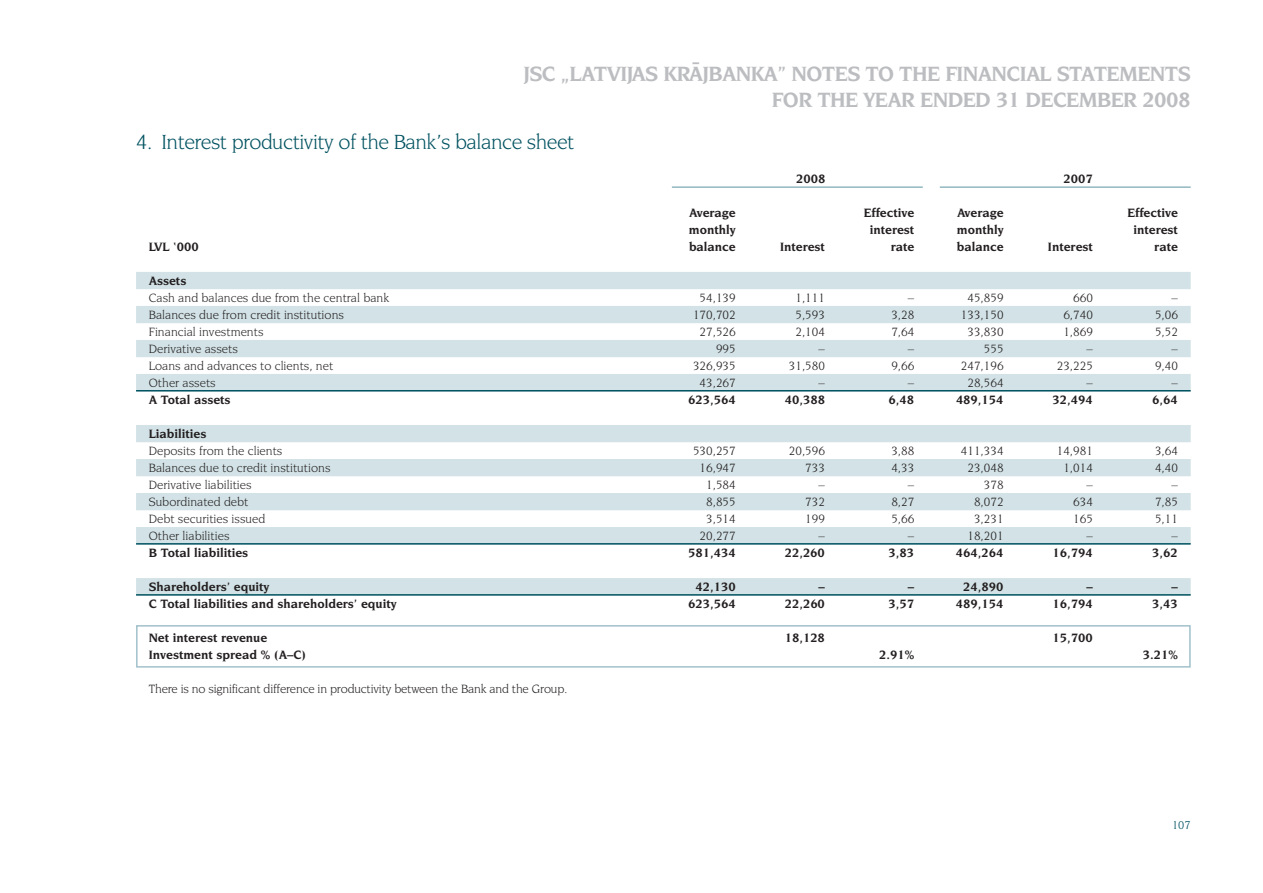
<style>
.page{position:relative;width:1263px;height:893px;background:#fff}
.page>*{position:absolute;margin:0;border:0;box-sizing:border-box;transform-origin:0 0}
.t1{font:700 21.75px/26.1px "Novarese IT Cby TL";letter-spacing:-.025em;color:#bcbdc0;text-align:right}
.t2{font:21.75px "Novarese IT Cby TL";letter-spacing:-.025em;color:#005260}
.t3{font:12.75px "Novarese IT Cby TL";color:#231f20}
.t4{font:12.75px "Novarese IT Cby TL Bold TT";color:#231f20}
.t5{font:12px "Novarese IT Cby TL";color:#005260}
</style>
<div class="page">
<div style="left:136px;top:272px;width:1055px;height:17px;background:#d2e2e6"></div>
<div style="left:136px;top:306px;width:1055px;height:17px;background:#d2e2e6"></div>
<div style="left:136px;top:340px;width:1055px;height:17px;background:#d2e2e6"></div>
<div style="left:136px;top:374px;width:1055px;height:17px;background:#d2e2e6"></div>
<hr style="left:136px;top:390px;width:1055px;height:1px;background:#005260">
<div style="left:136px;top:425px;width:1055px;height:17px;background:#d2e2e6"></div>
<div style="left:136px;top:459px;width:1055px;height:17px;background:#d2e2e6"></div>
<div style="left:136px;top:493px;width:1055px;height:17px;background:#d2e2e6"></div>
<div style="left:136px;top:527px;width:1055px;height:17px;background:#d2e2e6"></div>
<hr style="left:136px;top:543px;width:1055px;height:2px;background:#005260">
<div style="left:136px;top:578px;width:1055px;height:17px;background:#d2e2e6"></div>
<hr style="left:136px;top:594px;width:1055px;height:2px;background:#005260">
<div style="left:136px;top:625px;width:1055px;height:43px;border:2px solid #a2c1cb"></div>
<hr style="left:672px;top:187px;width:251px;height:1px;background:#5a95a2">
<hr style="left:940px;top:187px;width:251px;height:1px;background:#5a95a2">
<h1 class="t1" style="left:523px;top:60px;width:669px">JSC „LATVIJAS KRĀJBANKA” NOTES TO THE FINANCIAL STATEMENTS<br>FOR THE YEAR ENDED 31 DECEMBER 2008</h1>
<h1 class="t2" style="left:136px;top:129px;width:440px">4. Interest productivity of the Bank’s balance sheet</h1>
<p class="t4" style="left:796px;top:171px;width:31px">2008</p>
<p class="t4" style="left:1063px;top:171px;width:31px">2007</p>
<p class="t4" style="left:689px;top:205px;width:48px">Average</p>
<p class="t4" style="left:864px;top:205px;width:52px">Effective</p>
<p class="t4" style="left:957px;top:205px;width:48px">Average</p>
<p class="t4" style="left:1127px;top:205px;width:52px">Effective</p>
<p class="t4" style="left:689px;top:222px;width:48px">monthly</p>
<p class="t4" style="left:870px;top:222px;width:46px">interest</p>
<p class="t4" style="left:957px;top:222px;width:48px">monthly</p>
<p class="t4" style="left:1133px;top:222px;width:46px">interest</p>
<p class="t4" style="left:149px;top:239px;width:51px">LVL ‘000</p>
<p class="t4" style="left:689px;top:239px;width:48px">balance</p>
<p class="t4" style="left:780px;top:239px;width:46px">Interest</p>
<p class="t4" style="left:891px;top:239px;width:25px">rate</p>
<p class="t4" style="left:957px;top:239px;width:48px">balance</p>
<p class="t4" style="left:1048px;top:239px;width:46px">Interest</p>
<p class="t4" style="left:1154px;top:239px;width:25px">rate</p>
<p class="t4" style="left:149px;top:273px;width:39px">Assets</p>
<p class="t3" style="left:149px;top:290px;width:242px">Cash and balances due from the central bank</p>
<p class="t3" style="left:700px;top:290px;width:38px">54,139</p>
<p class="t3" style="left:795px;top:290px;width:31px">1,111</p>
<p class="t3" style="left:908px;top:290px;width:8px">–</p>
<p class="t3" style="left:967px;top:290px;width:38px">45,859</p>
<p class="t3" style="left:1073px;top:290px;width:21px">660</p>
<p class="t3" style="left:1171px;top:290px;width:8px">–</p>
<p class="t3" style="left:149px;top:307px;width:197px">Balances due from credit institutions</p>
<p class="t3" style="left:693px;top:307px;width:44px">170,702</p>
<p class="t3" style="left:795px;top:307px;width:31px">5,593</p>
<p class="t3" style="left:891px;top:307px;width:24px">3,28</p>
<p class="t3" style="left:961px;top:307px;width:44px">133,150</p>
<p class="t3" style="left:1063px;top:307px;width:31px">6,740</p>
<p class="t3" style="left:1155px;top:307px;width:24px">5,06</p>
<p class="t3" style="left:149px;top:324px;width:116px">Financial investments</p>
<p class="t3" style="left:700px;top:324px;width:38px">27,526</p>
<p class="t3" style="left:795px;top:324px;width:31px">2,104</p>
<p class="t3" style="left:891px;top:324px;width:24px">7,64</p>
<p class="t3" style="left:967px;top:324px;width:38px">33,830</p>
<p class="t3" style="left:1063px;top:324px;width:31px">1,869</p>
<p class="t3" style="left:1155px;top:324px;width:24px">5,52</p>
<p class="t3" style="left:149px;top:341px;width:91px">Derivative assets</p>
<p class="t3" style="left:716px;top:341px;width:21px">995</p>
<p class="t3" style="left:819px;top:341px;width:8px">–</p>
<p class="t3" style="left:908px;top:341px;width:8px">–</p>
<p class="t3" style="left:984px;top:341px;width:21px">555</p>
<p class="t3" style="left:1086px;top:341px;width:8px">–</p>
<p class="t3" style="left:1171px;top:341px;width:8px">–</p>
<p class="t3" style="left:149px;top:358px;width:186px">Loans and advances to clients, net</p>
<p class="t3" style="left:693px;top:358px;width:44px">326,935</p>
<p class="t3" style="left:789px;top:358px;width:38px">31,580</p>
<p class="t3" style="left:891px;top:358px;width:24px">9,66</p>
<p class="t3" style="left:961px;top:358px;width:44px">247,196</p>
<p class="t3" style="left:1057px;top:358px;width:38px">23,225</p>
<p class="t3" style="left:1155px;top:358px;width:24px">9,40</p>
<p class="t3" style="left:149px;top:375px;width:68px">Other assets</p>
<p class="t3" style="left:700px;top:375px;width:38px">43,267</p>
<p class="t3" style="left:819px;top:375px;width:8px">–</p>
<p class="t3" style="left:908px;top:375px;width:8px">–</p>
<p class="t3" style="left:967px;top:375px;width:38px">28,564</p>
<p class="t3" style="left:1086px;top:375px;width:8px">–</p>
<p class="t3" style="left:1171px;top:375px;width:8px">–</p>
<p class="t4" style="left:149px;top:392px;width:83px">A Total assets</p>
<p class="t4" style="left:688px;top:392px;width:49px">623,564</p>
<p class="t4" style="left:785px;top:392px;width:42px">40,388</p>
<p class="t4" style="left:889px;top:392px;width:27px">6,48</p>
<p class="t4" style="left:956px;top:392px;width:49px">489,154</p>
<p class="t4" style="left:1052px;top:392px;width:42px">32,494</p>
<p class="t4" style="left:1152px;top:392px;width:27px">6,64</p>
<p class="t4" style="left:149px;top:426px;width:59px">Liabilities</p>
<p class="t3" style="left:149px;top:443px;width:135px">Deposits from the clients</p>
<p class="t3" style="left:693px;top:443px;width:44px">530,257</p>
<p class="t3" style="left:789px;top:443px;width:38px">20,596</p>
<p class="t3" style="left:891px;top:443px;width:24px">3,88</p>
<p class="t3" style="left:961px;top:443px;width:44px">411,334</p>
<p class="t3" style="left:1057px;top:443px;width:38px">14,981</p>
<p class="t3" style="left:1155px;top:443px;width:24px">3,64</p>
<p class="t3" style="left:149px;top:460px;width:183px">Balances due to credit institutions</p>
<p class="t3" style="left:700px;top:460px;width:38px">16,947</p>
<p class="t3" style="left:805px;top:460px;width:21px">733</p>
<p class="t3" style="left:891px;top:460px;width:24px">4,33</p>
<p class="t3" style="left:967px;top:460px;width:38px">23,048</p>
<p class="t3" style="left:1063px;top:460px;width:31px">1,014</p>
<p class="t3" style="left:1155px;top:460px;width:24px">4,40</p>
<p class="t3" style="left:149px;top:477px;width:104px">Derivative liabilities</p>
<p class="t3" style="left:706px;top:477px;width:31px">1,584</p>
<p class="t3" style="left:819px;top:477px;width:8px">–</p>
<p class="t3" style="left:908px;top:477px;width:8px">–</p>
<p class="t3" style="left:984px;top:477px;width:21px">378</p>
<p class="t3" style="left:1086px;top:477px;width:8px">–</p>
<p class="t3" style="left:1171px;top:477px;width:8px">–</p>
<p class="t3" style="left:149px;top:494px;width:101px">Subordinated debt</p>
<p class="t3" style="left:706px;top:494px;width:31px">8,855</p>
<p class="t3" style="left:805px;top:494px;width:21px">732</p>
<p class="t3" style="left:891px;top:494px;width:24px">8,27</p>
<p class="t3" style="left:974px;top:494px;width:31px">8,072</p>
<p class="t3" style="left:1073px;top:494px;width:21px">634</p>
<p class="t3" style="left:1155px;top:494px;width:24px">7,85</p>
<p class="t3" style="left:149px;top:511px;width:118px">Debt securities issued</p>
<p class="t3" style="left:706px;top:511px;width:31px">3,514</p>
<p class="t3" style="left:805px;top:511px;width:21px">199</p>
<p class="t3" style="left:891px;top:511px;width:24px">5,66</p>
<p class="t3" style="left:974px;top:511px;width:31px">3,231</p>
<p class="t3" style="left:1073px;top:511px;width:21px">165</p>
<p class="t3" style="left:1155px;top:511px;width:24px">5,11</p>
<p class="t3" style="left:149px;top:528px;width:82px">Other liabilities</p>
<p class="t3" style="left:700px;top:528px;width:38px">20,277</p>
<p class="t3" style="left:819px;top:528px;width:8px">–</p>
<p class="t3" style="left:908px;top:528px;width:8px">–</p>
<p class="t3" style="left:967px;top:528px;width:38px">18,201</p>
<p class="t3" style="left:1086px;top:528px;width:8px">–</p>
<p class="t3" style="left:1171px;top:528px;width:8px">–</p>
<p class="t4" style="left:149px;top:545px;width:101px">B Total liabilities</p>
<p class="t4" style="left:688px;top:545px;width:49px">581,434</p>
<p class="t4" style="left:785px;top:545px;width:42px">22,260</p>
<p class="t4" style="left:889px;top:545px;width:27px">3,83</p>
<p class="t4" style="left:956px;top:545px;width:49px">464,264</p>
<p class="t4" style="left:1052px;top:545px;width:42px">16,794</p>
<p class="t4" style="left:1152px;top:545px;width:27px">3,62</p>
<p class="t4" style="left:149px;top:579px;width:122px">Shareholders’ equity</p>
<p class="t4" style="left:695px;top:579px;width:42px">42,130</p>
<p class="t4" style="left:819px;top:579px;width:8px">–</p>
<p class="t4" style="left:908px;top:579px;width:8px">–</p>
<p class="t4" style="left:963px;top:579px;width:42px">24,890</p>
<p class="t4" style="left:1086px;top:579px;width:8px">–</p>
<p class="t4" style="left:1171px;top:579px;width:8px">–</p>
<p class="t4" style="left:149px;top:596px;width:249px">C Total liabilities and shareholders’ equity</p>
<p class="t4" style="left:688px;top:596px;width:49px">623,564</p>
<p class="t4" style="left:785px;top:596px;width:42px">22,260</p>
<p class="t4" style="left:889px;top:596px;width:27px">3,57</p>
<p class="t4" style="left:956px;top:596px;width:49px">489,154</p>
<p class="t4" style="left:1052px;top:596px;width:42px">16,794</p>
<p class="t4" style="left:1152px;top:596px;width:27px">3,43</p>
<p class="t4" style="left:149px;top:630px;width:120px">Net interest revenue</p>
<p class="t4" style="left:785px;top:630px;width:42px">18,128</p>
<p class="t4" style="left:1052px;top:630px;width:42px">15,700</p>
<p class="t4" style="left:149px;top:647px;width:159px">Investment spread % (A–C)</p>
<p class="t4" style="left:879px;top:647px;width:37px">2.91%</p>
<p class="t4" style="left:1143px;top:647px;width:37px">3.21%</p>
<p class="t3" style="left:149px;top:681px;width:420px">There is no significant difference in productivity between the Bank and the Group.</p>
<p class="t5" style="left:1172px;top:818px;width:20px">107</p>
</div>
